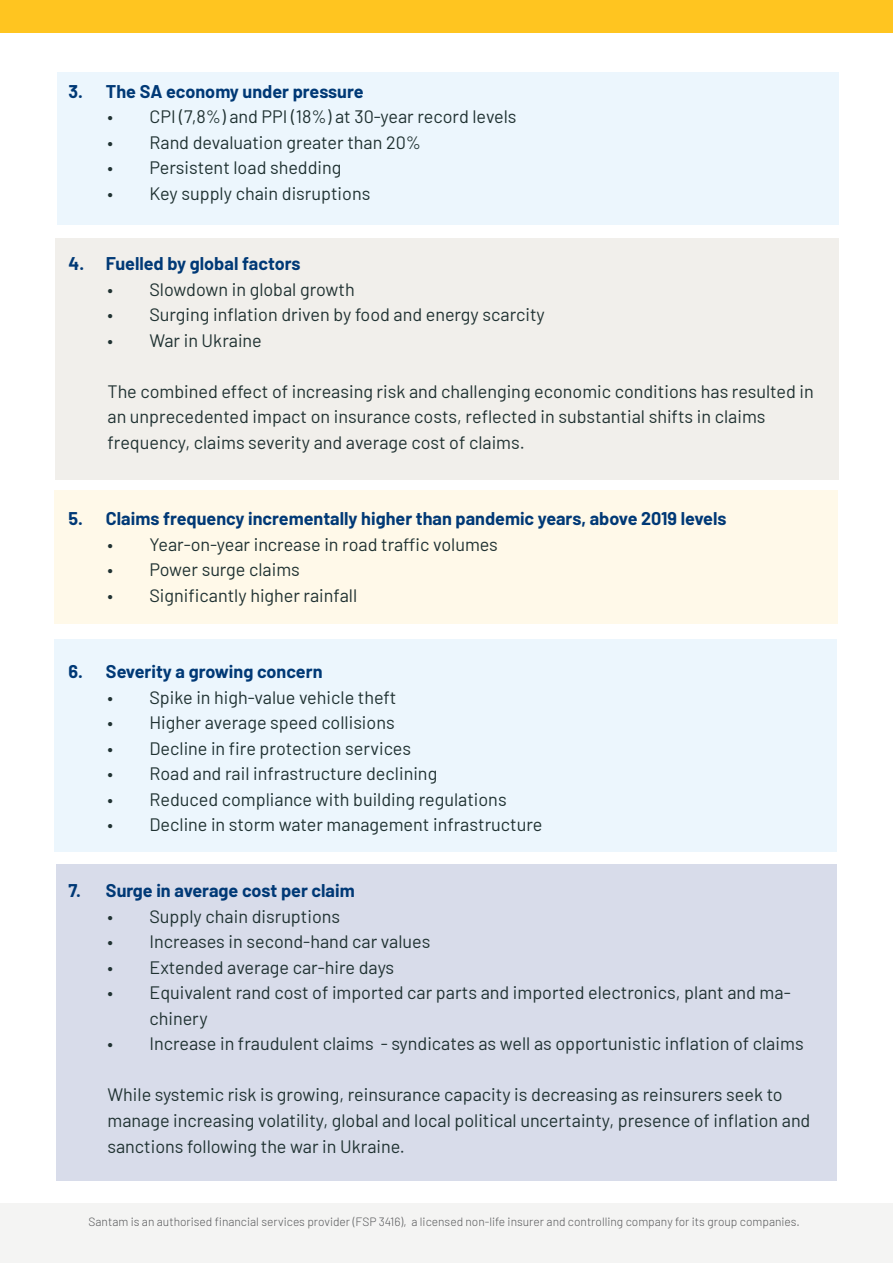
<style>
.page{position:relative;width:893px;height:1263px;background:#fff}
.page>*{position:absolute;margin:0;border:0;box-sizing:border-box;transform-origin:0 0}
.t1{font:18px/25.5px "Barlow";color:#203232}
.t2{font:700 18px "Barlow";color:#003976}
.t3{font:300 12px "Barlow";color:#58595b}
</style>
<div class="page">
<div style="left:56px;top:864px;width:780px;height:316px;background:#d8dcea"></div>
<div style="left:54px;top:490px;width:783px;height:134px;background:#fff9e9"></div>
<div style="left:54px;top:639px;width:782px;height:213px;background:#ecf6fd"></div>
<div style="left:57px;top:72px;width:782px;height:152px;background:#ecf6fd"></div>
<div style="left:56px;top:239px;width:783px;height:241px;background:#f1efeb"></div>
<div style="left:0;top:1203px;width:893px;height:60px;background:#f4f4f3"></div>
<div style="left:0;top:0;width:893px;height:33px;background:#ffc520"></div>
<p class="t2" style="left:68px;top:78px;width:297px">3. The SA economy under pressure</p>
<p class="t1" style="left:107px;top:103px;width:411px">• CPI (7,8%) and PPI (18%) at 30-year record levels</p>
<p class="t1" style="left:107px;top:128px;width:315px">• Rand devaluation greater than 20%</p>
<p class="t1" style="left:107px;top:154px;width:236px">• Persistent load shedding</p>
<p class="t1" style="left:107px;top:179px;width:264px">• Key supply chain disruptions</p>
<p class="t2" style="left:68px;top:250px;width:234px">4. Fuelled by global factors</p>
<p class="t1" style="left:107px;top:275px;width:249px">• Slowdown in global growth</p>
<p class="t1" style="left:107px;top:301px;width:439px">• Surging inflation driven by food and energy scarcity</p>
<p class="t1" style="left:107px;top:326px;width:156px">• War in Ukraine</p>
<p class="t1" style="left:107px;top:377px;width:708px">The combined effect of increasing risk and challenging economic conditions has resulted in an unprecedented impact on insurance costs, reflected in substantial shifts in claims frequency, claims severity and average cost of claims.</p>
<p class="t2" style="left:68px;top:505px;width:660px">5. Claims frequency incrementally higher than pandemic years, above 2019 levels</p>
<p class="t1" style="left:107px;top:530px;width:392px">• Year-on-year increase in road traffic volumes</p>
<p class="t1" style="left:107px;top:556px;width:194px">• Power surge claims</p>
<p class="t1" style="left:107px;top:581px;width:251px">• Significantly higher rainfall</p>
<p class="t2" style="left:68px;top:658px;width:256px">6. Severity a growing concern</p>
<p class="t1" style="left:107px;top:683px;width:290px">• Spike in high-value vehicle theft</p>
<p class="t1" style="left:107px;top:709px;width:289px">• Higher average speed collisions</p>
<p class="t1" style="left:107px;top:734px;width:305px">• Decline in fire protection services</p>
<p class="t1" style="left:107px;top:760px;width:331px">• Road and rail infrastructure declining</p>
<p class="t1" style="left:107px;top:785px;width:401px">• Reduced compliance with building regulations</p>
<p class="t1" style="left:107px;top:811px;width:437px">• Decline in storm water management infrastructure</p>
<p class="t2" style="left:68px;top:877px;width:288px">7. Surge in average cost per claim</p>
<p class="t1" style="left:107px;top:902px;width:234px">• Supply chain disruptions</p>
<p class="t1" style="left:107px;top:928px;width:324px">• Increases in second-hand car values</p>
<p class="t1" style="left:107px;top:953px;width:288px">• Extended average car-hire days</p>
<p class="t1" style="left:149px;top:979px;width:643px;text-indent:-42px">• Equivalent rand cost of imported car parts and imported electronics, plant and ma&shy;chinery</p>
<p class="t1" style="left:107px;top:1030px;width:698px">• Increase in fraudulent claims - syndicates as well as opportunistic inflation of claims</p>
<p class="t1" style="left:107px;top:1081px;width:704px">While systemic risk is growing, reinsurance capacity is decreasing as reinsurers seek to manage increasing volatility, global and local political uncertainty, presence of inflation and sanctions following the war in Ukraine.</p>
<p class="t3" style="left:89px;top:1213px;width:713px">Santam is an authorised financial services provider (FSP 3416), a licensed non-life insurer and controlling company for its group companies.</p>
</div>
